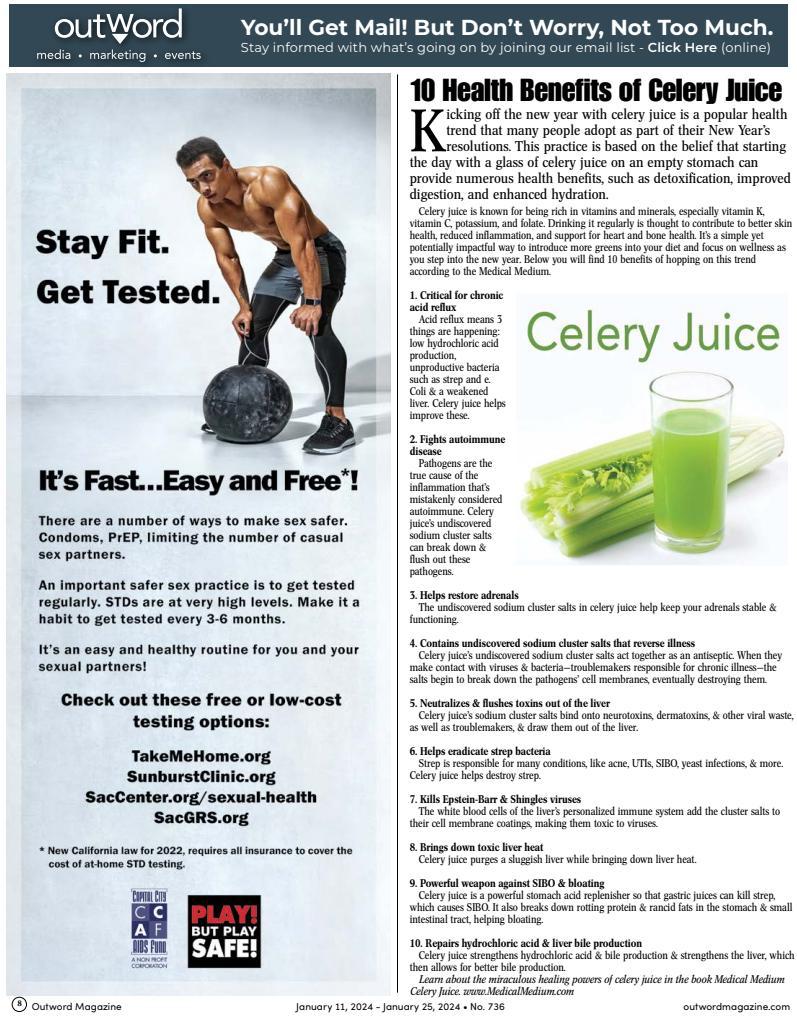
<style>
.page{position:relative;width:797px;height:1017px;background:#fff}
.page>*{position:absolute;margin:0;border:0;box-sizing:border-box;transform-origin:0 0}
.t1{font:58.9px "Concorde Nova Pro";color:#000;scale:1.07 1}
.t2{font:31px "Impact LT Std";letter-spacing:-.01em;color:#000}
.t3{font:700 21.7px "Montserrat";color:#fff}
.t4{font:14px "Concorde Nova Pro";color:#000;scale:1.07 1}
.t5{font:13px "Montserrat";letter-spacing:.01em;color:#fff}
.t6{font:11px/12px "Concorde Nova Pro";letter-spacing:-.005em;color:#000}
.t7{font:500 11px/12px "Concorde Nova Pro";letter-spacing:-.005em;color:#000}
.t8{font:italic 11px/12px "Concorde Nova Pro";letter-spacing:-.005em;color:#000}
.t9{font:10px "Sofia Pro";letter-spacing:.005em;color:#000}
.s1{font-weight:600}
</style>
<div class="page">
<div style="left:12px;top:997px;width:15px;height:15px;border:1px solid #000;border-radius:50%"></div>
<div style="left:9px;top:4px;width:779px;height:63px;background:#324854"></div>
<svg style="left:37px;top:8px;width:164px;height:54px"></svg>
<img style="left:7px;top:74px;width:384px;height:921px">
<img style="left:520px;top:305px;width:267px;height:260px">
<hr style="left:397px;top:74px;width:1px;height:919px;background:#000">
<h3 class="t3" style="left:241px;top:11px;width:534px">You’ll Get Mail! But Don’t Worry, Not Too Much.</h3>
<p class="t5" style="left:241px;top:39px;width:531px">Stay informed with what’s going on by joining our email list - <span class="s1">Click Here</span> (online)</p>
<h2 class="t2" style="left:410px;top:72px;width:374px">10 Health Benefits of Celery Juice</h2>
<h1 class="t1" style="left:410px;top:92px;width:36px">K</h1>
<p class="t4" style="left:446px;top:105px;width:320px">icking off the new year with celery juice is a popular health</p>
<p class="t4" style="left:446px;top:121px;width:304px">trend that many people adopt as part of their New Year’s</p>
<p class="t4" style="left:446px;top:137px;width:319px">resolutions. This practice is based on the belief that starting</p>
<p class="t4" style="left:409px;top:153px;width:327px">the day with a glass of celery juice on an empty stomach can</p>
<p class="t4" style="left:409px;top:169px;width:358px">provide numerous health benefits, such as detoxification, improved</p>
<p class="t4" style="left:409px;top:185px;width:187px">digestion, and enhanced hydration.</p>
<p class="t6" style="left:410px;top:205px;width:384px;text-indent:9px">Celery juice is known for being rich in vitamins and minerals, especially vitamin K, vitamin C, potassium, and folate. Drinking it regularly is thought to contribute to better skin health, reduced inflammation, and support for heart and bone health. It’s a simple yet potentially impactful way to introduce more greens into your diet and focus on wellness as you step into the new year. Below you will find 10 benefits of hopping on this trend according to the Medical Medium.</p>
<p class="t7" style="left:410px;top:289px;width:95px">1. Critical for chronic acid reflux</p>
<p class="t6" style="left:410px;top:313px;width:98px;text-indent:9px">Acid reflux means 3 things are happening: low hydrochloric acid production, unproductive bacteria such as strep and e.<br>Coli &amp; a weakened liver. Celery juice helps improve these.</p>
<p class="t7" style="left:410px;top:433px;width:97px">2. Fights autoimmune disease</p>
<p class="t6" style="left:410px;top:457px;width:94px;text-indent:9px">Pathogens are the true cause of the inflammation that’s mistakenly considered autoimmune. Celery juice’s undiscovered sodium cluster salts can break down &amp; flush out these pathogens.</p>
<p class="t7" style="left:410px;top:589px;width:110px">3. Helps restore adrenals</p>
<p class="t6" style="left:410px;top:601px;width:368px;text-indent:9px">The undiscovered sodium cluster salts in celery juice help keep your adrenals stable &amp; functioning.</p>
<p class="t7" style="left:410px;top:637px;width:287px">4. Contains undiscovered sodium cluster salts that reverse illness</p>
<p class="t6" style="left:410px;top:649px;width:374px;text-indent:9px">Celery juice’s undiscovered sodium cluster salts act together as an antiseptic. When they make contact with viruses &amp; bacteria—troublemakers responsible for chronic illness—the salts begin to break down the pathogens’ cell membranes, eventually destroying them.</p>
<p class="t7" style="left:410px;top:697px;width:202px">5. Neutralizes &amp; flushes toxins out of the liver</p>
<p class="t6" style="left:410px;top:709px;width:385px;text-indent:9px">Celery juice’s sodium cluster salts bind onto neurotoxins, dermatoxins, &amp; other viral waste, as well as troublemakers, &amp; draw them out of the liver.</p>
<p class="t7" style="left:410px;top:745px;width:142px">6. Helps eradicate strep bacteria</p>
<p class="t6" style="left:410px;top:757px;width:375px;text-indent:9px">Strep is responsible for many conditions, like acne, UTIs, SIBO, yeast infections, &amp; more.<br>Celery juice helps destroy strep.</p>
<p class="t7" style="left:410px;top:793px;width:173px">7. Kills Epstein-Barr &amp; Shingles viruses</p>
<p class="t6" style="left:410px;top:805px;width:372px;text-indent:9px">The white blood cells of the liver’s personalized immune system add the cluster salts to their cell membrane coatings, making them toxic to viruses.</p>
<p class="t7" style="left:410px;top:841px;width:135px">8. Brings down toxic liver heat</p>
<p class="t6" style="left:419px;top:853px;width:279px">Celery juice purges a sluggish liver while bringing down liver heat.</p>
<p class="t7" style="left:410px;top:877px;width:196px">9. Powerful weapon against SIBO &amp; bloating</p>
<p class="t6" style="left:410px;top:889px;width:384px;text-indent:9px">Celery juice is a powerful stomach acid replenisher so that gastric juices can kill strep, which causes SIBO. It also breaks down rotting protein &amp; rancid fats in the stomach &amp; small intestinal tract, helping bloating.</p>
<p class="t7" style="left:410px;top:937px;width:234px">10. Repairs hydrochloric acid &amp; liver bile production</p>
<p class="t6" style="left:410px;top:949px;width:386px;text-indent:9px">Celery juice strengthens hydrochloric acid &amp; bile production &amp; strengthens the liver, which then allows for better bile production.</p>
<p class="t8" style="left:410px;top:973px;width:376px;text-indent:9px">Learn about the miraculous healing powers of celery juice in the book Medical Medium<br>Celery Juice. www.MedicalMedium.com</p>
<p class="t9" style="left:17px;top:999px;width:106px"><sup>8</sup> Outword Magazine</p>
<p class="t9" style="left:296px;top:999px;width:210px">January 11, 2024 - January 25, 2024 • No. 736</p>
<p class="t9" style="left:683px;top:999px;width:108px">outwordmagazine.com</p>
</div>
